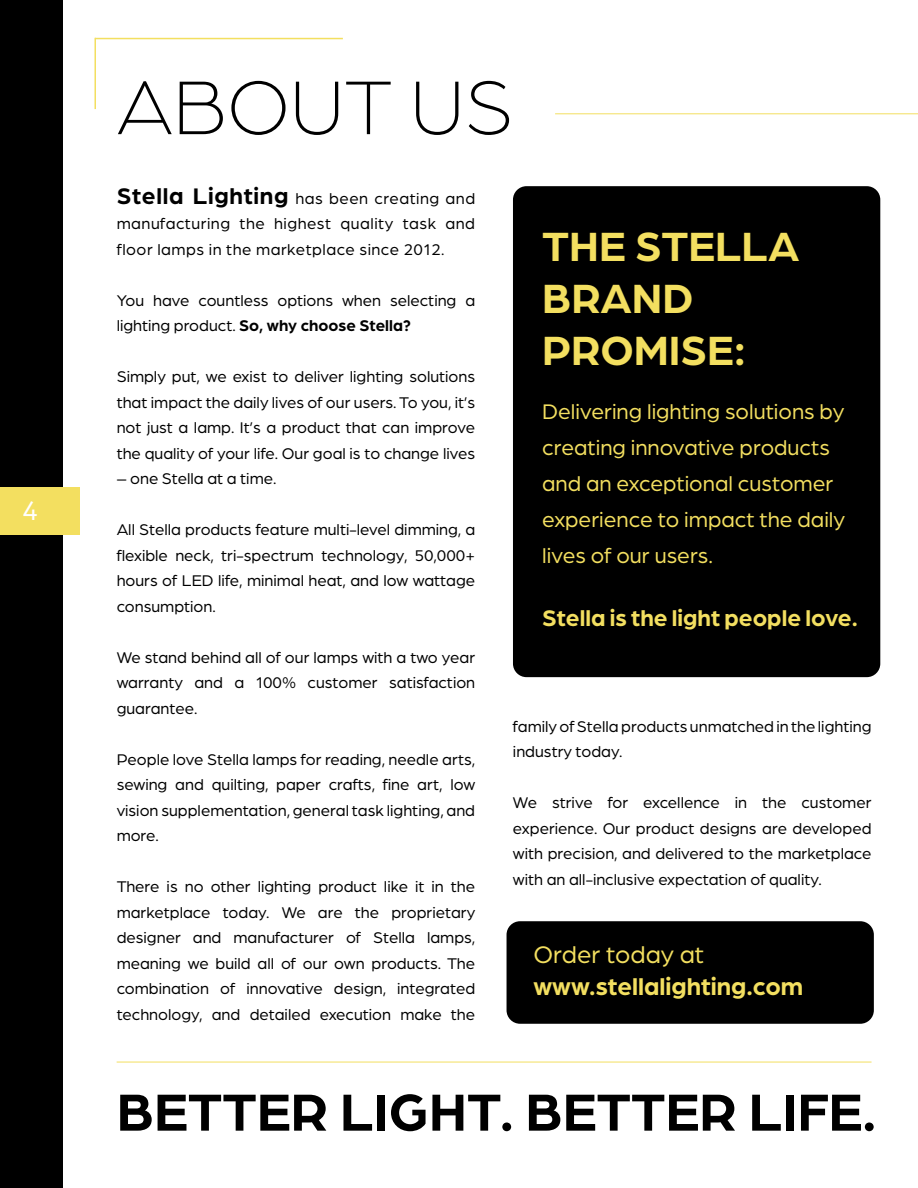
<style>
.page{position:relative;width:918px;height:1188px;background:#fff}
.page>*{position:absolute;margin:0;border:0;box-sizing:border-box;transform-origin:0 0}
.t1{font:300 81px "Arboria";color:#000}
.t2{font:700 55.5px "Arboria";color:#000}
.t3{font:700 43.5px/52.2px "Arboria";color:#f3df60}
.t4{font:28.5px "Arboria";color:#fff}
.t5{font:700 25.5px "Arboria";color:#f3df60}
.t6{font:25.5px "Arboria";color:#f3df60}
.t7{font:700 24px "Arboria";color:#f3df60}
.t8{font:22.5px/36px "Arboria";color:#f3df60}
.t9{font:16.5px/25.5px "Arboria";color:#000;text-align:justify}
.s1{font-weight:700;font-size:24px}
.s2{font-weight:700}
</style>
<div class="page">
<div style="left:0;top:0;width:63px;height:1188px;background:#000"></div>
<hr style="left:95px;top:38px;width:248px;height:1px;background:#f3df60">
<hr style="left:94px;top:38px;width:2px;height:71px;background:#f3df60">
<div style="left:0;top:487px;width:80px;height:47px;background:#f3df60"></div>
<div style="left:513px;top:186px;width:367px;height:491px;background:#000;border-radius:14px"></div>
<div style="left:507px;top:921px;width:367px;height:103px;background:#000;border-radius:14px"></div>
<hr style="left:117px;top:1062px;width:755px;height:1px;background:#f3df60">
<hr style="left:555px;top:113px;width:363px;height:1px;background:#f3df60">
<h3 class="t4" style="left:22px;top:492px;width:18px">4</h3>
<h1 class="t1" style="left:117px;top:56px;width:398px">ABOUT US</h1>
<p class="t9" style="left:117px;top:185px;width:360px"><span class="s1">Stella Lighting</span> has been creating and manufacturing the highest quality task and floor lamps in the marketplace since 2012.</p>
<p class="t9" style="left:117px;top:287px;width:360px">You have countless options when selecting a lighting product. <span class="s2">So, why choose Stella?</span></p>
<p class="t9" style="left:117px;top:363px;width:360px">Simply put, we exist to deliver lighting solutions that impact the daily lives of our users. To you, it’s not just a lamp. It’s a product that can improve the quality of your life. Our goal is to change lives</p>
<p class="t9" style="left:117px;top:465px;width:161px">– one Stella at a time.</p>
<p class="t9" style="left:117px;top:516px;width:360px">All Stella products feature multi-level dimming, a flexible neck, tri-spectrum technology, 50,000+ hours of LED life, minimal heat, and low wattage consumption.</p>
<p class="t9" style="left:117px;top:644px;width:360px">We stand behind all of our lamps with a two year warranty and a 100% customer satisfaction guarantee.</p>
<p class="t9" style="left:117px;top:746px;width:360px">People love Stella lamps for reading, needle arts, sewing and quilting, paper crafts, fine art, low vision supplementation, general task lighting, and more.</p>
<p class="t9" style="left:117px;top:873px;width:360px">There is no other lighting product like it in the marketplace today. We are the proprietary designer and manufacturer of Stella lamps, meaning we build all of our own products. The combination of innovative design, integrated technology, and detailed execution make the</p>
<h3 class="t3" style="left:542px;top:218px;width:259px">THE STELLA<br>BRAND<br>PROMISE:</h3>
<h3 class="t8" style="left:542px;top:393px;width:305px">Delivering lighting solutions by creating innovative products and an exceptional customer experience to impact the daily lives of our users.</h3>
<h3 class="t7" style="left:542px;top:602px;width:317px">Stella is the light people love.</h3>
<p class="t9" style="left:513px;top:713px;width:360px">family of Stella products unmatched in the lighting industry today.</p>
<p class="t9" style="left:513px;top:789px;width:360px">We strive for excellence in the customer experience. Our product designs are developed with precision, and delivered to the marketplace with an all-inclusive expectation of quality.</p>
<h3 class="t6" style="left:533px;top:938px;width:172px">Order today at</h3>
<h3 class="t5" style="left:533px;top:969px;width:271px">www.stellalighting.com</h3>
<h2 class="t2" style="left:117px;top:1074px;width:761px">BETTER LIGHT. BETTER LIFE.</h2>
</div>
